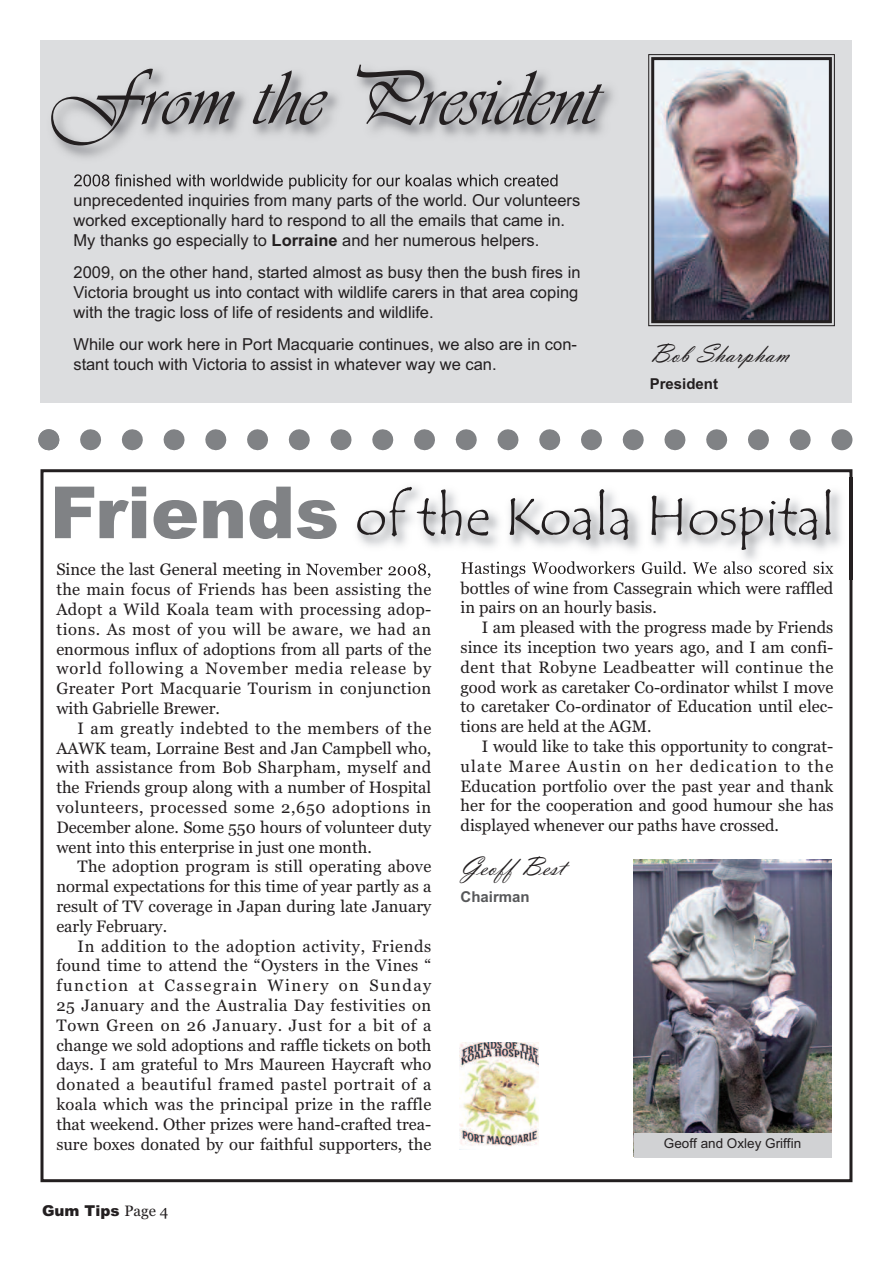
<style>
.page{position:relative;width:893px;height:1263px;background:#fff}
.page>*{position:absolute;margin:0;border:0;box-sizing:border-box;transform-origin:0 0}
.t1{font:81px "Vivaldii";color:#231f20}
.t2{font:54px "Tempus Sans ITC";color:#231f20}
.t3{font:27px "Vladimir Script";color:#231f20}
.t4{font:16.5px/19.8px "Georgia";color:#231f20;text-align:justify}
.t5{font:16.5px/19.8px "Arial";color:#231f20}
.t6{font:900 15px "Arial";color:#231f20}
.t7{font:700 15px "Arial";color:#231f20}
.t8{font:700 15px "Arial";color:#57585a}
.t9{font:13.5px "Arial";color:#231f20}
.s1{font-weight:700}
.s2{font-family:"Georgia";font-weight:400}
</style>
<div class="page">
<div style="left:40px;top:469px;width:812px;height:713px;border:3px solid #231f20"></div>
<svg style="left:55px;top:487px;width:260px;height:52px"></svg>
<img style="left:634px;top:859px;width:197px;height:274px">
<svg style="left:38px;top:429px;width:773px;height:21px"></svg>
<svg style="left:831px;top:429px;width:21px;height:21px"></svg>
<img style="left:460px;top:1042px;width:78px;height:105px">
<div style="left:40px;top:40px;width:812px;height:363px;background:#dcdddf"></div>
<img style="left:53px;top:69px;width:560px;height:120px">
<img style="left:74px;top:174px;width:86px;height:12px">
<img style="left:655px;top:61px;width:173px;height:258px">
<div style="left:648px;top:54px;width:187px;height:272px;border:1px solid #231f20"></div>
<div style="left:651px;top:57px;width:181px;height:266px;border:3px solid #231f20"></div>
<img style="left:315px;top:477px;width:538px;height:102px">
<img style="left:461px;top:562px;width:57px;height:15px">
<img style="left:315px;top:499px;width:22px;height:40px">
<div style="left:634px;top:1133px;width:197px;height:24px;background:#d1d2d4"></div>
<h1 class="t1" style="left:51px;top:49px;width:548px">From the President</h1>
<p class="t5" style="left:73px;top:190px;width:508px">unprecedented inquiries from many parts of the world. Our volunteers worked exceptionally hard to respond to all the emails that came in.<br>My thanks go especially to <span class="s1">Lorraine</span> and her numerous helpers.</p>
<p class="t5" style="left:73px;top:263px;width:508px">2009, on the other hand, started almost as busy then the bush fires in<br>Victoria brought us into contact with wildlife carers in that area coping with the tragic loss of life of residents and wildlife.</p>
<p class="t5" style="left:73px;top:335px;width:505px">While our work here in Port Macquarie continues, we also are in con&shy;stant touch with Victoria to assist in whatever way we can.</p>
<h3 class="t3" style="left:650px;top:337px;width:141px">Bob Sharpham</h3>
<p class="t7" style="left:650px;top:375px;width:70px">President</p>
<h2 class="t2" style="left:355px;top:484px;width:481px">of the Koala Hospital</h2>
<p class="t4" style="left:56px;top:560px;width:376px">Since the last General meeting in November 2008, the main focus of Friends has been assisting the Adopt a Wild Koala team with processing adop&shy;tions. As most of you will be aware, we had an enormous influx of adoptions from all parts of the world following a November media release by Greater Port Macquarie Tourism in conjunction with Gabrielle Brewer.</p>
<p class="t4" style="left:56px;top:718px;width:376px;text-indent:21px">I am greatly indebted to the members of the AAWK team, Lorraine Best and Jan Campbell who, with assistance from Bob Sharpham, myself and the Friends group along with a number of Hospital volunteers, processed some 2,650 adoptions in December alone. Some 550 hours of volunteer duty went into this enterprise in just one month.</p>
<p class="t4" style="left:56px;top:857px;width:376px;text-indent:21px">The adoption program is still operating above normal expectations for this time of year partly as a result of TV coverage in Japan during late January early February.</p>
<p class="t4" style="left:56px;top:936px;width:376px;text-indent:21px">In addition to the adoption activity, Friends found time to attend the “Oysters in the Vines “ function at Cassegrain Winery on Sunday 25 January and the Australia Day festivities on Town Green on 26 January. Just for a bit of a change we sold adoptions and raffle tickets on both days. I am grateful to Mrs Maureen Haycraft who donated a beautiful framed pastel portrait of a koala which was the principal prize in the raffle that weekend. Other prizes were hand-crafted trea&shy;sure boxes donated by our faithful supporters, the</p>
<p class="t6" style="left:42px;top:1202px;width:128px">Gum Tips <span class="s2">Page 4</span></p>
<p class="t4" style="left:460px;top:578px;width:374px">bottles of wine from Cassegrain which were raffled in pairs on an hourly basis.</p>
<p class="t4" style="left:460px;top:618px;width:374px;text-indent:21px">I am pleased with the progress made by Friends since its inception two years ago, and I am confi&shy;dent that Robyne Leadbeatter will continue the good work as caretaker Co-ordinator whilst I move to caretaker Co-ordinator of Education until elec&shy;tions are held at the AGM.</p>
<p class="t4" style="left:460px;top:736px;width:374px;text-indent:21px">I would like to take this opportunity to congrat&shy;ulate Maree Austin on her dedication to the Education portfolio over the past year and thank her for the cooperation and good humour she has displayed whenever our paths have crossed.</p>
<h3 class="t3" style="left:460px;top:849px;width:105px">Geoff Best</h3>
<p class="t8" style="left:460px;top:888px;width:71px">Chairman</p>
<p class="t9" style="left:664px;top:1136px;width:139px">Geoff and Oxley Griffin</p>
</div>
